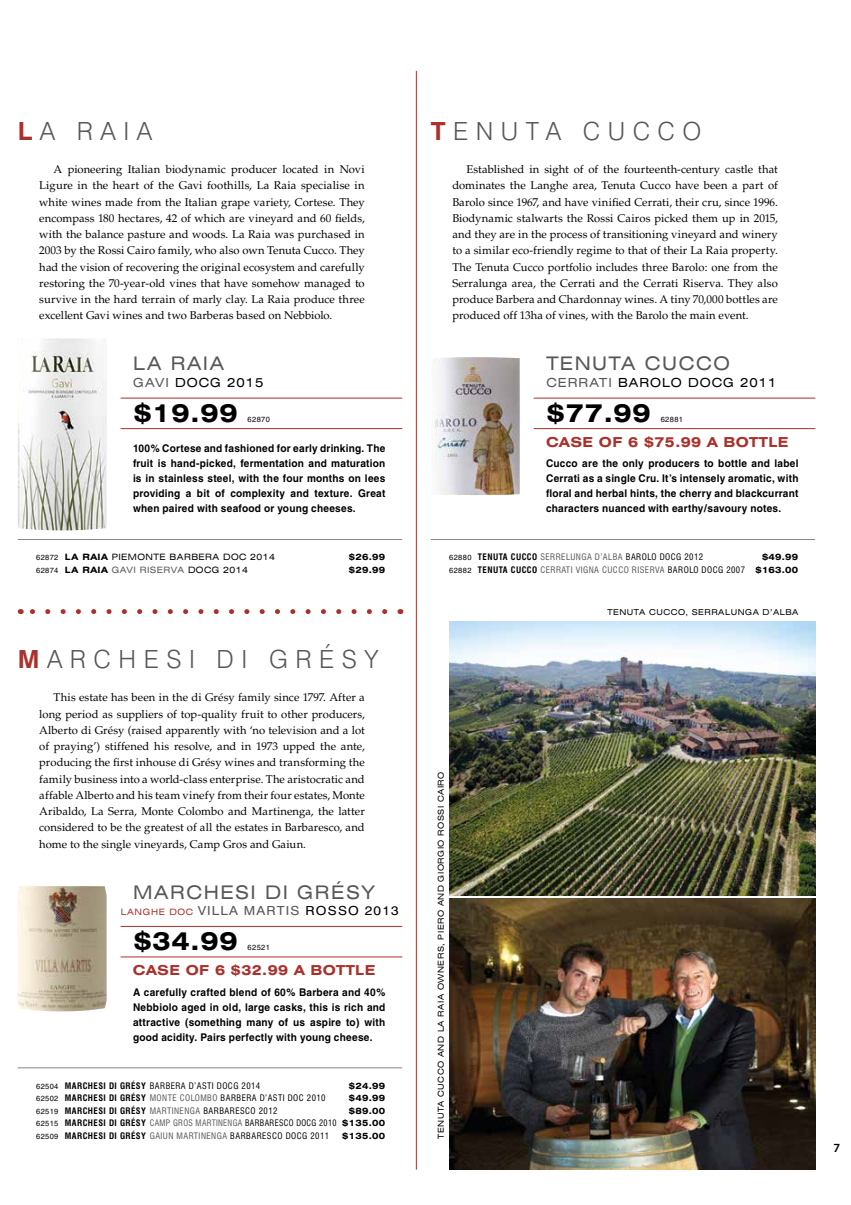
<style>
.page{position:relative;width:851px;height:1205px;background:#fff}
.page>*{position:absolute;margin:0;border:0;box-sizing:border-box;transform-origin:0 0}
.t1{font:300 25px "Swiss 721 BT";letter-spacing:.3em;color:#575756}
.t2{font:700 expanded 25px "Swiss 721 BT";letter-spacing:.03em;color:#000}
.t3{font:expanded 18.75px "Swiss 721 BT";letter-spacing:.08em;color:#575756}
.t4{font:700 expanded 13.75px "Swiss 721 BT";letter-spacing:.03em;color:#aa302c}
.t5{font:expanded 12.5px "Swiss 721 BT";letter-spacing:.08em;color:#000}
.t6{font:12.5px "Swiss 721 BT";letter-spacing:.08em;color:#575756;scale:1.11 1}
.t7{font:600 12.5px "Myriad Pro";color:#000}
.t8{font:11.25px/16.2px "Palatino";letter-spacing:.005em;color:#000;text-align:justify}
.t9{font:700 10.62px/15px "Helvetica";letter-spacing:.02em;color:#000;text-align:justify;scale:.95 1}
.t10{font:condensed 8.75px/12.5px "Swiss 721 BT";letter-spacing:.05em;color:#000;text-align:justify;scale:.94 1}
.t11{font:condensed 8.75px/12.5px "Swiss 721 BT";letter-spacing:.05em;color:#575756;text-align:right}
.t12{font:condensed 8.75px "Swiss 721 BT";letter-spacing:.05em;color:#000}
.t13{font:700 condensed 8.75px "Swiss 721 BT";letter-spacing:.05em;color:#000}
.t14{font:expanded 8.75px "Swiss 721 BT";letter-spacing:.05em;color:#000}
.t15{font:700 expanded 8.75px "Swiss 721 BT";letter-spacing:.025em;color:#000}
.t16{font:expanded 8.75px "Swiss 721 BT";letter-spacing:.05em;color:#575756}
.t17{font:expanded 8.12px "Swiss 721 BT";letter-spacing:.06em;color:#000}
.t18{font:7.5px "Helvetica";letter-spacing:.05em;color:#000}
.s1{font-weight:700;color:#aa302c}
.s2{color:#575756}
.s3{font-family:"Helvetica";font-stretch:normal;font-size:7.5px}
.s4{font-weight:700}
.s5{font-family:"Helvetica";font-stretch:normal;font-size:7.5px;color:#000}
.s6{font-weight:700;color:#000}
.s7{color:#000}
.s8{font-stretch:expanded;font-size:8.75px;color:#aa302c}
.s9{font-family:"Helvetica";font-weight:400;font-stretch:normal;font-size:7.5px}
.s10{font-weight:400;color:#575756}
.s11{font-weight:400}
.s12{font-weight:700;font-stretch:expanded}
.s13{font-weight:700;font-stretch:expanded;color:#000}
</style>
<div class="page">
<img style="left:431px;top:357px;width:88px;height:138px">
<hr style="left:431px;top:539px;width:384px;height:1px;background:#878787">
<hr style="left:533px;top:428px;width:282px;height:1px;background:#aa302c">
<hr style="left:533px;top:398px;width:282px;height:1px;background:#aa302c">
<hr style="left:416px;top:71px;width:1px;height:1098px;background:#aa302c">
<svg style="left:30px;top:609px;width:354px;height:5px"></svg>
<img style="left:17px;top:338px;width:90px;height:192px">
<hr style="left:18px;top:539px;width:384px;height:1px;background:#878787">
<hr style="left:121px;top:428px;width:281px;height:1px;background:#aa302c">
<hr style="left:121px;top:398px;width:281px;height:1px;background:#aa302c">
<img style="left:18px;top:886px;width:89px;height:125px">
<hr style="left:18px;top:1067px;width:384px;height:1px;background:#878787">
<hr style="left:121px;top:956px;width:281px;height:1px;background:#aa302c">
<hr style="left:121px;top:926px;width:281px;height:1px;background:#aa302c">
<img style="left:449px;top:622px;width:366px;height:274px">
<img style="left:449px;top:898px;width:366px;height:271px">
<h1 class="t1" style="left:18px;top:116px;width:136px"><span class="s1">L</span>A RAIA</h1>
<p class="t8" style="left:39px;top:161px;width:327px;text-indent:14px">A pioneering Italian biodynamic producer located in Novi Ligure in the heart of the Gavi foothills, La Raia specialise in white wines made from the Italian grape variety, Cortese. They encompass 180 hectares, 42 of which are vineyard and 60 fields, with the balance pasture and woods. La Raia was purchased in 2003 by the Rossi Cairo family, who also own Tenuta Cucco. They had the vision of recovering the original ecosystem and carefully restoring the 70-year-old vines that have somehow managed to survive in the hard terrain of marly clay. La Raia produce three excellent Gavi wines and two Barberas based on Nebbiolo.</p>
<h2 class="t3" style="left:133px;top:352px;width:92px">LA RAIA</h2>
<p class="t5" style="left:133px;top:375px;width:132px"><span class="s2">GAVI</span> DOCG 2015</p>
<h1 class="t2" style="left:134px;top:398px;width:105px">$19.99</h1>
<p class="t18" style="left:247px;top:415px;width:24px">62870</p>
<p class="t9" style="left:133px;top:441px;width:267px">100% Cortese and fashioned for early drinking. The fruit is hand-picked, fermentation and maturation is in stainless steel, with the four months on lees providing a bit of complexity and texture. Great when paired with seafood or young cheeses.</p>
<p class="t14" style="left:36px;top:552px;width:240px"><span class="s3">62872</span> <span class="s4">LA RAIA</span> PIEMONTE BARBERA DOC 2014</p>
<p class="t15" style="left:349px;top:552px;width:38px">$26.99</p>
<p class="t16" style="left:36px;top:564px;width:213px"><span class="s5">62874</span> <span class="s6">LA RAIA</span> GAVI RISERVA <span class="s7">DOCG 2014</span></p>
<p class="t15" style="left:349px;top:564px;width:38px">$29.99</p>
<h1 class="t1" style="left:18px;top:644px;width:362px"><span class="s1">M</span>ARCHESI DI GRÉSY</h1>
<p class="t8" style="left:39px;top:690px;width:327px;text-indent:14px">This estate has been in the di Grésy family since 1797. After a long period as suppliers of top-quality fruit to other producers, Alberto di Grésy (raised apparently with ‘no television and a lot of praying’) stiffened his resolve, and in 1973 upped the ante, producing the first inhouse di Grésy wines and transforming the family business into a world-class enterprise. The aristocratic and affable Alberto and his team vinefy from their four estates, Monte Aribaldo, La Serra, Monte Colombo and Martinenga, the latter considered to be the greatest of all the estates in Barbaresco, and home to the single vineyards, Camp Gros and Gaiun.</p>
<h2 class="t3" style="left:133px;top:881px;width:243px">MARCHESI DI GRÉSY</h2>
<p class="t6" style="left:121px;top:903px;width:252px"><span class="s8">LANGHE DOC</span> VILLA MARTIS <span class="s7">ROSSO 2013</span></p>
<h1 class="t2" style="left:134px;top:926px;width:105px">$34.99</h1>
<p class="t18" style="left:247px;top:943px;width:24px">62521</p>
<p class="t4" style="left:133px;top:962px;width:244px">CASE OF 6 $32.99 A BOTTLE</p>
<p class="t9" style="left:133px;top:984px;width:267px">A carefully crafted blend of 60% Barbera and 40% Nebbiolo aged in old, large casks, this is rich and attractive (something many of us aspire to) with good acidity. Pairs perfectly with young cheese.</p>
<p class="t12" style="left:36px;top:1080px;width:226px"><span class="s3">62504</span> <span class="s4">MARCHESI DI GRÉSY</span> BARBERA D’ASTI DOCG 2014</p>
<p class="t15" style="left:349px;top:1080px;width:38px">$24.99</p>
<p class="t12" style="left:36px;top:1092px;width:291px"><span class="s3">62502</span> <span class="s4">MARCHESI DI GRÉSY</span> <span class="s2">MONTE COLOMBO</span> BARBERA D’ASTI DOC 2010</p>
<p class="t15" style="left:349px;top:1093px;width:38px">$49.99</p>
<p class="t13" style="left:36px;top:1105px;width:243px"><span class="s9">62519</span> MARCHESI DI GRÉSY <span class="s10">MARTINENGA</span> <span class="s11">BARBARESCO 2012</span></p>
<p class="t10" style="left:36px;top:1104px;width:373px;text-indent:313px"><span class="s12">$89.00<br></span><span class="s3">62515</span> <span class="s4">MARCHESI DI GRÉSY</span> <span class="s2">CAMP GROS MARTINENGA</span> BARBARESCO DOCG 2010 <span class="s12">$135.00<br></span><span class="s3">62509</span> <span class="s4">MARCHESI DI GRÉSY</span> <span class="s2">GAIUN MARTINENGA</span> BARBARESCO DOCG 2011</p>
<p class="t15" style="left:342px;top:1130px;width:44px">$135.00</p>
<h1 class="t1" style="left:431px;top:116px;width:272px"><span class="s1">T</span>ENUTA CUCCO</h1>
<p class="t8" style="left:452px;top:161px;width:327px;text-indent:14px">Established in sight of of the fourteenth-century castle that dominates the Langhe area, Tenuta Cucco have been a part of Barolo since 1967, and have vinified Cerrati, their cru, since 1996.<br>Biodynamic stalwarts the Rossi Cairos picked them up in 2015, and they are in the process of transitioning vineyard and winery to a similar eco-friendly regime to that of their La Raia property.<br>The Tenuta Cucco portfolio includes three Barolo: one from the Serralunga area, the Cerrati and the Cerrati Riserva. They also produce Barbera and Chardonnay wines. A tiny 70,000 bottles are produced off 13ha of vines, with the Barolo the main event.</p>
<h2 class="t3" style="left:546px;top:352px;width:185px">TENUTA CUCCO</h2>
<p class="t5" style="left:546px;top:375px;width:232px"><span class="s2">CERRATI</span> BAROLO DOCG 2011</p>
<h1 class="t2" style="left:546px;top:398px;width:105px">$77.99</h1>
<p class="t18" style="left:660px;top:415px;width:24px">62881</p>
<p class="t4" style="left:546px;top:434px;width:244px">CASE OF 6 $75.99 A BOTTLE</p>
<p class="t9" style="left:546px;top:456px;width:267px">Cucco are the only producers to bottle and label Cerrati as a single Cru. It’s intensely aromatic, with floral and herbal hints, the cherry and blackcurrant characters nuanced with earthy/savoury notes.</p>
<p class="t11" style="left:449px;top:551px;width:350px"><span class="s13">$49.99<br></span><span class="s5">62882</span> <span class="s6">TENUTA CUCCO</span> CERRATI VIGNA CUCCO RISERVA <span class="s7">BAROLO DOCG 2007</span> <span class="s13">$163.00</span></p>
<p class="t11" style="left:449px;top:551px;width:255px"><span class="s5">62880</span> <span class="s6">TENUTA CUCCO</span> SERRELUNGA D’ALBA <span class="s7">BAROLO DOCG 2012</span></p>
<p class="t17" style="left:436px;top:1138px;width:369px;rotate:-90deg">TENUTA CUCCO AND LA RAIA OWNERS, PIERO AND GIORGIO ROSSI CAIRO</p>
<p class="t17" style="left:607px;top:607px;width:192px">TENUTA CUCCO, SERRALUNGA D’ALBA</p>
<p class="t7" style="left:833px;top:1139px;width:8px">7</p>
</div>
